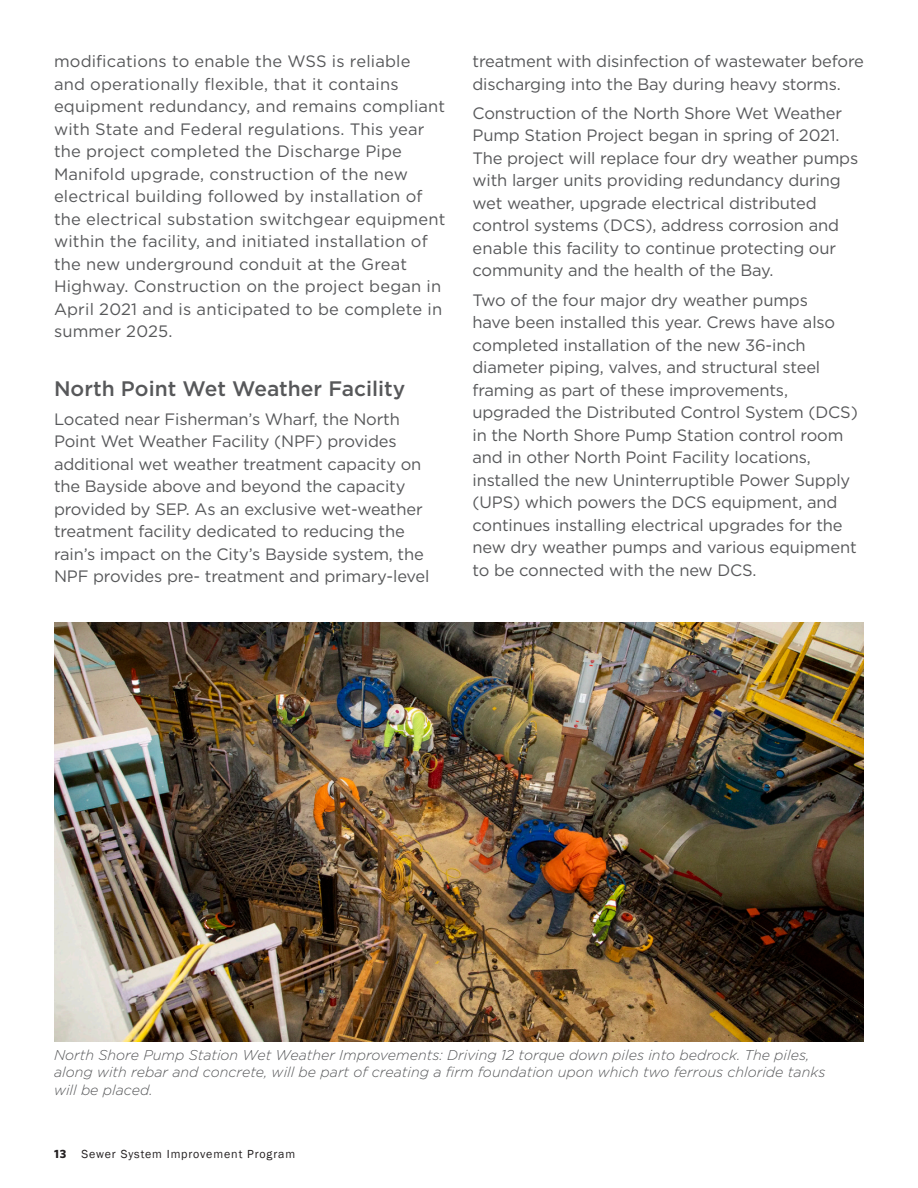
<style>
.page{position:relative;width:918px;height:1188px;background:#fff}
.page>*{position:absolute;margin:0;border:0;box-sizing:border-box;transform-origin:0 0}
.t1{font:500 21px "Gotham";color:#57585a}
.t2{font:16.5px/22.5px "Gotham";letter-spacing:-.01em;color:#57585a}
.t3{font:16.5px/22.5px "Gotham";letter-spacing:.01em;color:#57585a}
.Photo_captions{font:italic 300 14.25px/17.2px "Gotham";color:#57585a}
.t4{font:12px "Franklin Gothic";letter-spacing:.075em;color:#231f20}
.t5{font:700 12px "Whitney";color:#231f20}
</style>
<div class="page">
<img style="left:54px;top:622px;width:810px;height:419px">
<p class="t3" style="left:54px;top:50px;width:393px">modifications to enable the WSS is reliable and operationally flexible, that it contains equipment redundancy, and remains compliant with State and Federal regulations. This year the project completed the Discharge Pipe Manifold upgrade, construction of the new electrical building followed by installation of the electrical substation switchgear equipment within the facility, and initiated installation of the new underground conduit at the Great Highway. Construction on the project began in April 2021 and is anticipated to be complete in summer 2025.</p>
<p class="t1" style="left:54px;top:376px;width:353px">North Point Wet Weather Facility</p>
<p class="t2" style="left:54px;top:408px;width:377px">Located near Fisherman’s Wharf, the North Point Wet Weather Facility (NPF) provides additional wet weather treatment capacity on the Bayside above and beyond the capacity provided by SEP. As an exclusive wet-weather treatment facility dedicated to reducing the rain’s impact on the City’s Bayside system, the NPF provides pre- treatment and primary-level</p>
<p class="t2" style="left:472px;top:50px;width:393px">treatment with disinfection of wastewater before discharging into the Bay during heavy storms.</p>
<p class="t2" style="left:472px;top:102px;width:387px">Construction of the North Shore Wet Weather Pump Station Project began in spring of 2021.<br>The project will replace four dry weather pumps with larger units providing redundancy during wet weather, upgrade electrical distributed control systems (DCS), address corrosion and enable this facility to continue protecting our community and the health of the Bay.</p>
<p class="t2" style="left:472px;top:288px;width:387px">Two of the four major dry weather pumps<br>have been installed this year. Crews have also completed installation of the new 36-inch diameter piping, valves, and structural steel framing as part of these improvements, upgraded the Distributed Control System (DCS) in the North Shore Pump Station control room and in other North Point Facility locations, installed the new Uninterruptible Power Supply (UPS) which powers the DCS equipment, and continues installing electrical upgrades for the new dry weather pumps and various equipment to be connected with the new DCS.</p>
<p class="Photo_captions" style="left:54px;top:1047px;width:773px">North Shore Pump Station Wet Weather Improvements: Driving 12 torque down piles into bedrock. The piles, along with rebar and concrete, will be part of creating a firm foundation upon which two ferrous chloride tanks will be placed.</p>
<p class="t5" style="left:54px;top:1146px;width:14px">13</p>
<p class="t4" style="left:81px;top:1146px;width:215px">Sewer System Improvement Program</p>
</div>
